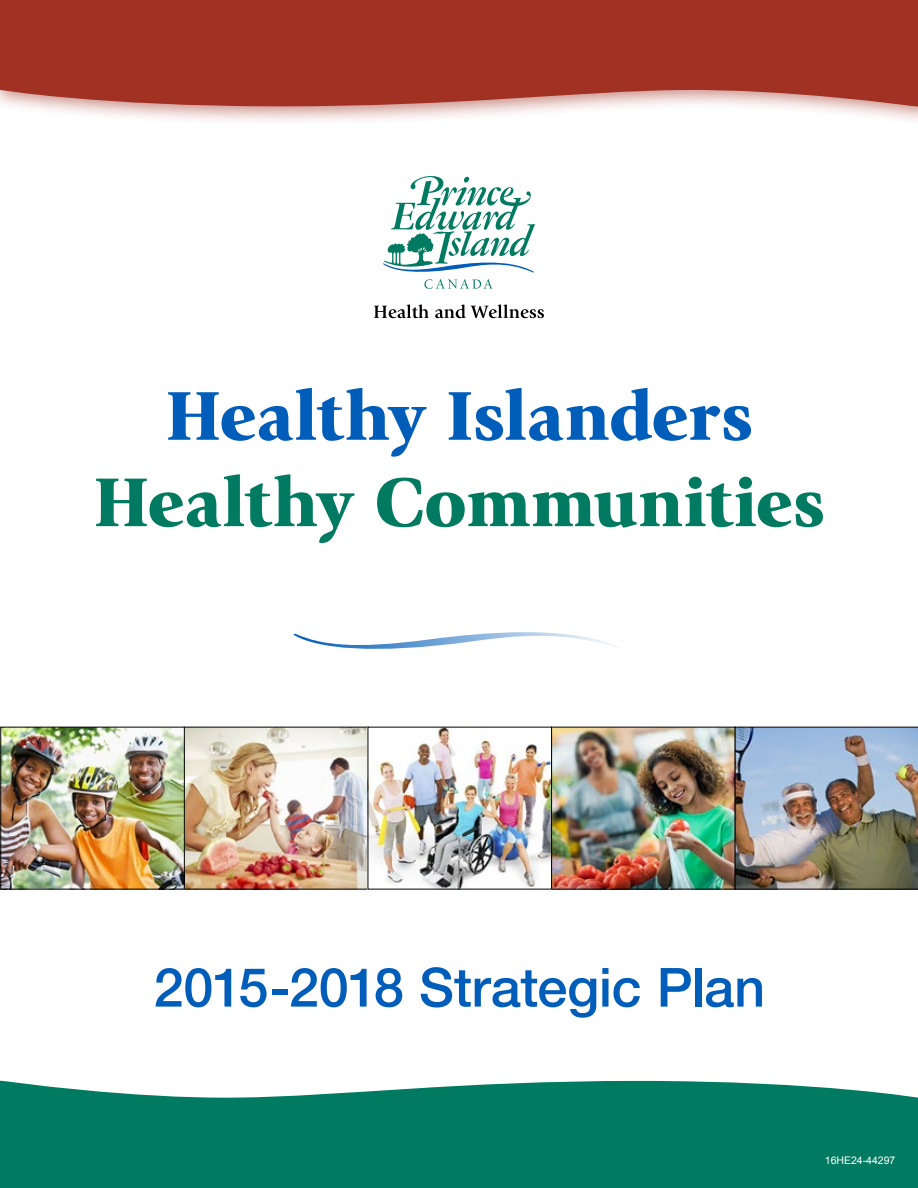
<style>
.page{position:relative;width:918px;height:1188px;background:#fff}
.page>*{position:absolute;margin:0;border:0;box-sizing:border-box;transform-origin:0 0}
.t1{font:900 72px "Giovanni";letter-spacing:-.005em;color:#007a60}
.t2{font:900 72px "Giovanni";letter-spacing:-.01em;color:#005db9}
.t3{font:500 54px "Helvetica Neue";letter-spacing:-.005em;color:#005db9}
.t4{font:10.5px "Arial";color:#fff}
</style>
<div class="page">
<svg style="left:0;top:1080px;width:918px;height:108px;background:#13846c"></svg>
<div style="left:0;top:0;width:918px;height:126px;background:#a03123;opacity:.56"></div>
<svg style="left:0;top:0;width:918px;height:107px;background:#a53c2f"></svg>
<svg style="left:294px;top:632px;width:320px;height:17px"></svg>
<img style="left:2px;top:729px;width:732px;height:159px">
<div style="left:551px;top:727px;width:185px;height:163px;border:1px solid #000"></div>
<div style="left:0;top:727px;width:185px;height:163px;border:1px solid #000"></div>
<img style="left:735px;top:727px;width:183px;height:163px">
<svg style="left:383px;top:176px;width:152px;height:113px"></svg>
<svg style="left:374px;top:305px;width:55px;height:13px"></svg>
<svg style="left:435px;top:305px;width:109px;height:13px"></svg>
<h1 class="t2" style="left:165px;top:373px;width:589px">Healthy Islanders</h1>
<h1 class="t1" style="left:93px;top:459px;width:733px">Healthy Communities</h1>
<p class="t3" style="left:154px;top:944px;width:613px">2015-2018 Strategic Plan</p>
<p class="t4" style="left:825px;top:1153px;width:72px">16HE24-44297</p>
</div>
